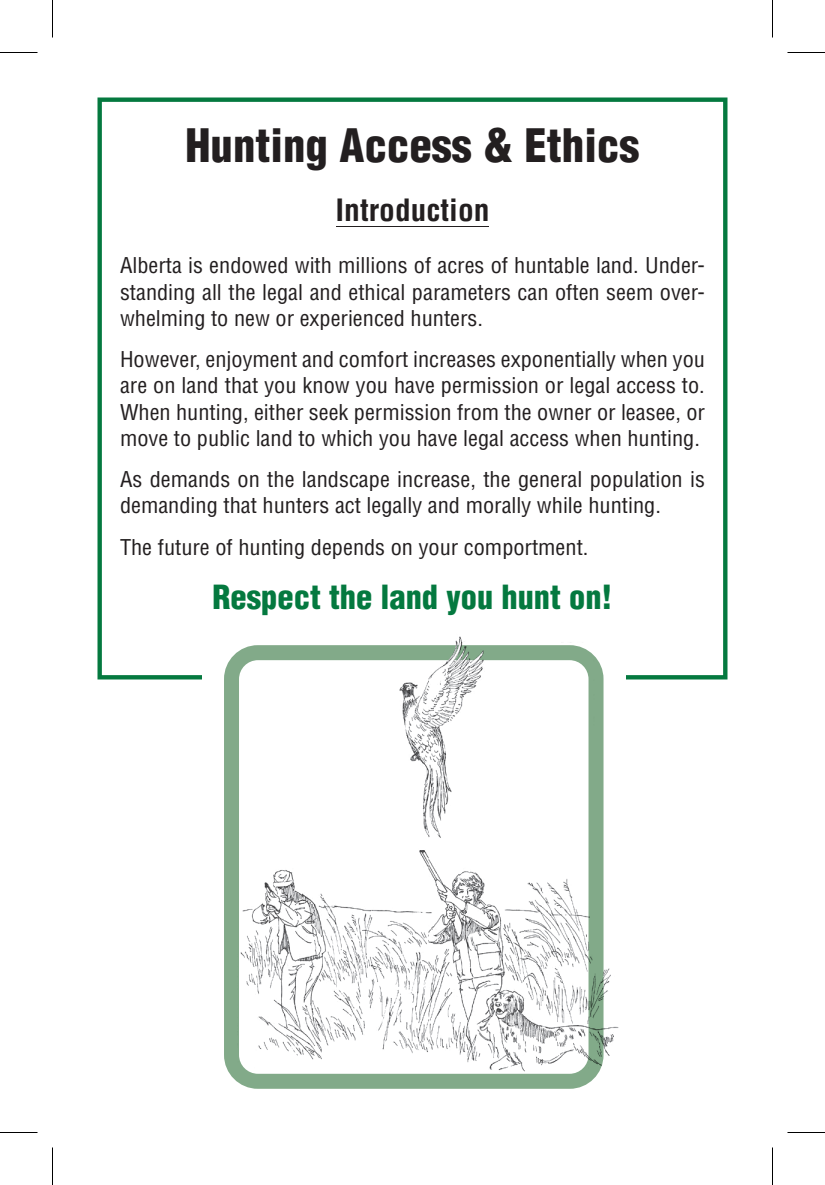
<style>
.page{position:relative;width:825px;height:1185px;background:#fff}
.page>*{position:absolute;margin:0;border:0;box-sizing:border-box;transform-origin:0 0}
.t1{font:900 condensed 45px "Helvetica";color:#231f20}
.t2{font:900 condensed 32.5px "Helvetica";color:#04793f}
.t3{font:700 condensed 30px "Helvetica";color:#231f20;scale:1.05 1}
.t4{font:condensed 21.25px/26.2px "Helvetica";color:#231f20;text-align:justify;scale:1.05 1}
</style>
<div class="page">
<div style="left:98px;top:98px;width:630px;height:582px;border:4px solid #04793f"></div>
<hr style="left:336px;top:226px;width:153px;height:1px;background:#231f20">
<div style="left:202px;top:666px;width:406px;height:22px;background:#fff"></div>
<img style="left:240px;top:642px;width:386px;height:431px">
<div style="left:224px;top:645px;width:380px;height:444px;border:15px solid #82aa89;border-radius:26px"></div>
<img style="left:389px;top:636px;width:103px;height:209px">
<hr style="left:0;top:52px;width:38px;height:1px;background:#000">
<hr style="left:788px;top:52px;width:37px;height:1px;background:#000">
<hr style="left:0;top:1132px;width:38px;height:1px;background:#000">
<hr style="left:788px;top:1132px;width:37px;height:1px;background:#000">
<hr style="left:52px;top:0;width:1px;height:38px;background:#000">
<hr style="left:52px;top:1148px;width:1px;height:37px;background:#000">
<hr style="left:772px;top:0;width:1px;height:38px;background:#000">
<hr style="left:772px;top:1148px;width:1px;height:37px;background:#000">
<h1 class="t1" style="left:186px;top:118px;width:455px">Hunting Access &amp; Ethics</h1>
<h3 class="t3" style="left:335px;top:192px;width:148px">Introduction</h3>
<p class="t4" style="left:120px;top:252px;width:559px">Alberta is endowed with millions of acres of huntable land. Under&shy;standing all the legal and ethical parameters can often seem over&shy;whelming to new or experienced hunters.</p>
<p class="t4" style="left:120px;top:346px;width:559px">However, enjoyment and comfort increases exponentially when you are on land that you know you have permission or legal access to.<br>When hunting, either seek permission from the owner or leasee, or move to public land to which you have legal access when hunting.</p>
<p class="t4" style="left:120px;top:466px;width:559px">As demands on the landscape increase, the general population is demanding that hunters act legally and morally while hunting.</p>
<p class="t4" style="left:120px;top:533px;width:448px">The future of hunting depends on your comportment.</p>
<h2 class="t2" style="left:213px;top:577px;width:401px">Respect the land you hunt on!</h2>
</div>
